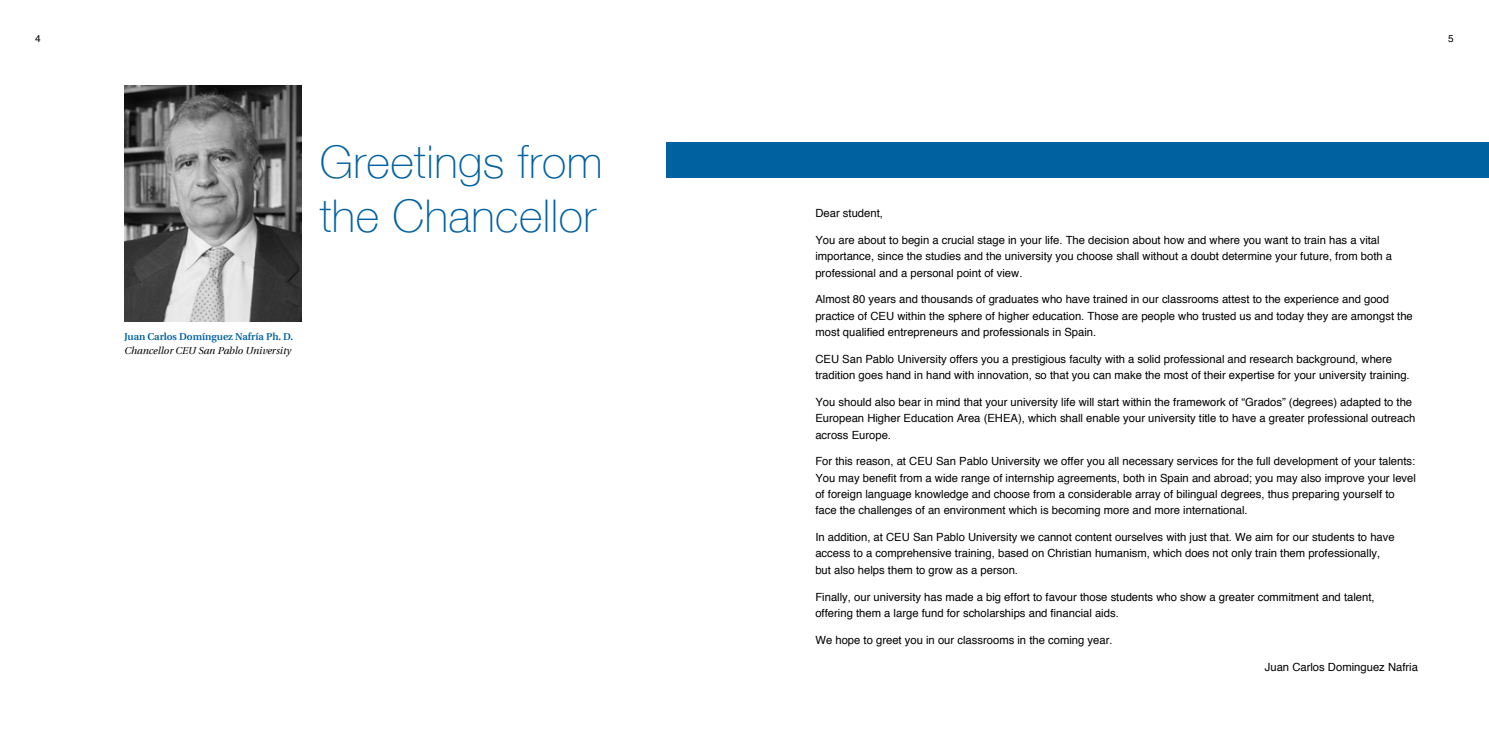
<style>
.page{position:relative;width:1489px;height:745px;background:#fff}
.page>*{position:absolute;margin:0;border:0;box-sizing:border-box;transform-origin:0 0}
.t1{font:100 45px/54px "Helve Nue";letter-spacing:.01em;color:#0061a1}
.t2{font:11.25px/16.2px "Helvetica";color:#000}
.t3{font:italic 10px "Utopia";color:#000}
.t4{font:600 10px "Utopia";color:#0061a1}
.t5{font:10px "Helvetica";color:#000}
</style>
<div class="page">
<img style="left:124px;top:85px;width:177px;height:236px">
<div style="left:666px;top:142px;width:822px;height:35px;background:#0061a1"></div>
<p class="t5" style="left:35px;top:32px;width:7px">4</p>
<p class="t5" style="left:1447px;top:32px;width:7px">5</p>
<h1 class="t1" style="left:320px;top:133px;width:284px">Greetings from the Chancellor</h1>
<p class="t4" style="left:124px;top:330px;width:171px">Juan Carlos Domínguez Nafría Ph. D.</p>
<p class="t3" style="left:124px;top:344px;width:168px">Chancellor CEU San Pablo University</p>
<p class="t2" style="left:815px;top:204px;width:69px">Dear student,</p>
<p class="t2" style="left:815px;top:231px;width:578px">You are about to begin a crucial stage in your life. The decision about how and where you want to train has a vital importance, since the studies and the university you choose shall without a doubt determine your future, from both a professional and a personal point of view.</p>
<p class="t2" style="left:815px;top:291px;width:599px">Almost 80 years and thousands of graduates who have trained in our classrooms attest to the experience and good practice of CEU within the sphere of higher education. Those are people who trusted us and today they are amongst the most qualified entrepreneurs and professionals in Spain.</p>
<p class="t2" style="left:815px;top:350px;width:596px">CEU San Pablo University offers you a prestigious faculty with a solid professional and research background, where tradition goes hand in hand with innovation, so that you can make the most of their expertise for your university training.</p>
<p class="t2" style="left:815px;top:393px;width:601px">You should also bear in mind that your university life will start within the framework of “Grados” (degrees) adapted to the<br>European Higher Education Area (EHEA), which shall enable your university title to have a greater professional outreach across Europe.</p>
<p class="t2" style="left:815px;top:453px;width:602px">For this reason, at CEU San Pablo University we offer you all necessary services for the full development of your talents:<br>You may benefit from a wide range of internship agreements, both in Spain and abroad; you may also improve your level of foreign language knowledge and choose from a considerable array of bilingual degrees, thus preparing yourself to face the challenges of an environment which is becoming more and more international.</p>
<p class="t2" style="left:815px;top:528px;width:581px">In addition, at CEU San Pablo University we cannot content ourselves with just that. We aim for our students to have access to a comprehensive training, based on Christian humanism, which does not only train them professionally, but also helps them to grow as a person.</p>
<p class="t2" style="left:815px;top:588px;width:561px">Finally, our university has made a big effort to favour those students who show a greater commitment and talent, offering them a large fund for scholarships and financial aids.</p>
<p class="t2" style="left:815px;top:631px;width:298px">We hope to greet you in our classrooms in the coming year.</p>
<p class="t2" style="left:1264px;top:658px;width:155px">Juan Carlos Dominguez Nafria</p>
</div>
